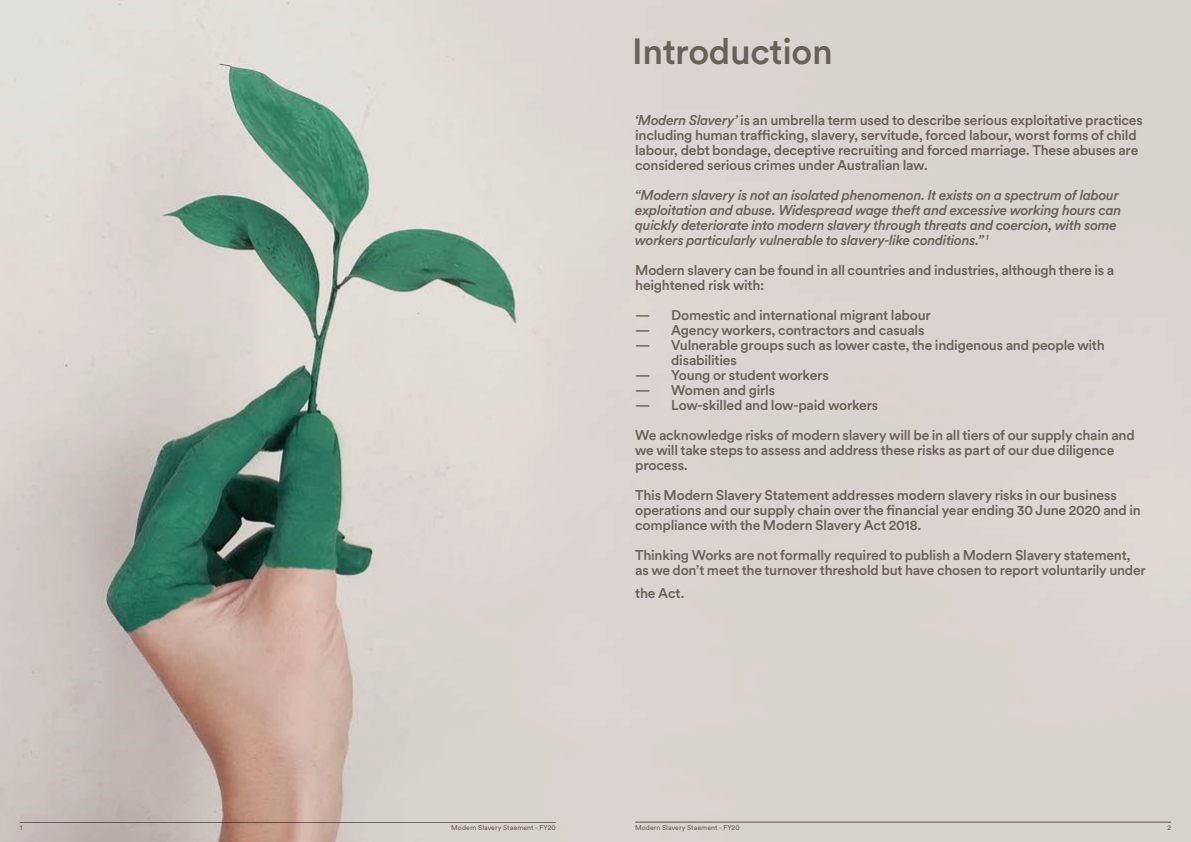
<style>
.page{position:relative;width:1191px;height:842px;background:#fff}
.page>*{position:absolute;margin:0;border:0;box-sizing:border-box;transform-origin:0 0}
.t1{font:500 36px "Circular Pro";letter-spacing:-.01em;color:#696158}
.t2{font:500 14px/15px "Circular Pro";letter-spacing:-.015em;color:#696158}
.t3{font:italic 500 14px/15px "Circular Pro";letter-spacing:-.02em;color:#696158}
.t4{font:7px "Circular Pro";letter-spacing:.005em;color:#696158}
.s1{font-style:italic}
</style>
<div class="page">
<img style="left:0;top:0;width:1191px;height:842px">
<hr style="left:635px;top:822px;width:536px;height:1px;background:#696158">
<hr style="left:20px;top:822px;width:536px;height:1px;background:#696158">
<h1 class="t1" style="left:632px;top:27px;width:202px">Introduction</h1>
<p class="t2" style="left:635px;top:112px;width:509px"><span class="s1">‘Modern Slavery’</span> is an umbrella term used to describe serious exploitative practices including human trafficking, slavery, servitude, forced labour, worst forms of child labour, debt bondage, deceptive recruiting and forced marriage. These abuses are considered serious crimes under Australian law.</p>
<p class="t3" style="left:635px;top:187px;width:488px">“Modern slavery is not an isolated phenomenon. It exists on a spectrum of labour exploitation and abuse. Widespread wage theft and excessive working hours can quickly deteriorate into modern slavery through threats and coercion, with some workers particularly vulnerable to slavery-like conditions.” <sup>1</sup></p>
<p class="t2" style="left:635px;top:262px;width:480px">Modern slavery can be found in all countries and industries, although there is a heightened risk with:</p>
<p class="t2" style="left:635px;top:307px;width:297px">— Domestic and international migrant labour</p>
<p class="t2" style="left:635px;top:322px;width:291px">— Agency workers, contractors and casuals</p>
<p class="t2" style="left:671px;top:337px;width:435px;text-indent:-36px">— Vulnerable groups such as lower caste, the indigenous and people with disabilities</p>
<p class="t2" style="left:635px;top:367px;width:195px">— Young or student workers</p>
<p class="t2" style="left:635px;top:382px;width:141px">— Women and girls</p>
<p class="t2" style="left:635px;top:390px;width:501px;line-height:30px">— Low-skilled and low-paid workers<br>We acknowledge risks of modern slavery will be in all tiers of our supply chain and</p>
<p class="t2" style="left:635px;top:442px;width:480px">we will take steps to assess and address these risks as part of our due diligence process.</p>
<p class="t2" style="left:635px;top:487px;width:507px">This Modern Slavery Statement addresses modern slavery risks in our business operations and our supply chain over the financial year ending 30 June 2020 and in compliance with the Modern Slavery Act 2018.</p>
<p class="t2" style="left:635px;top:547px;width:512px">Thinking Works are not formally required to publish a Modern Slavery statement, as we don’t meet the turnover threshold but have chosen to report voluntarily under</p>
<p class="t2" style="left:635px;top:585px;width:51px">the Act.</p>
<p class="t4" style="left:20px;top:823px;width:4px">1</p>
<p class="t4" style="left:451px;top:823px;width:106px">Modern Slavery Staement - FY20</p>
<p class="t4" style="left:635px;top:823px;width:106px">Modern Slavery Staement - FY20</p>
<p class="t4" style="left:1167px;top:823px;width:5px">2</p>
<p class="t4" style="left:449px;top:823px;width:66px">Modern Slavery Stat</p>
<p class="t4" style="left:697px;top:823px;width:48px">tement - FY 20</p>
</div>
